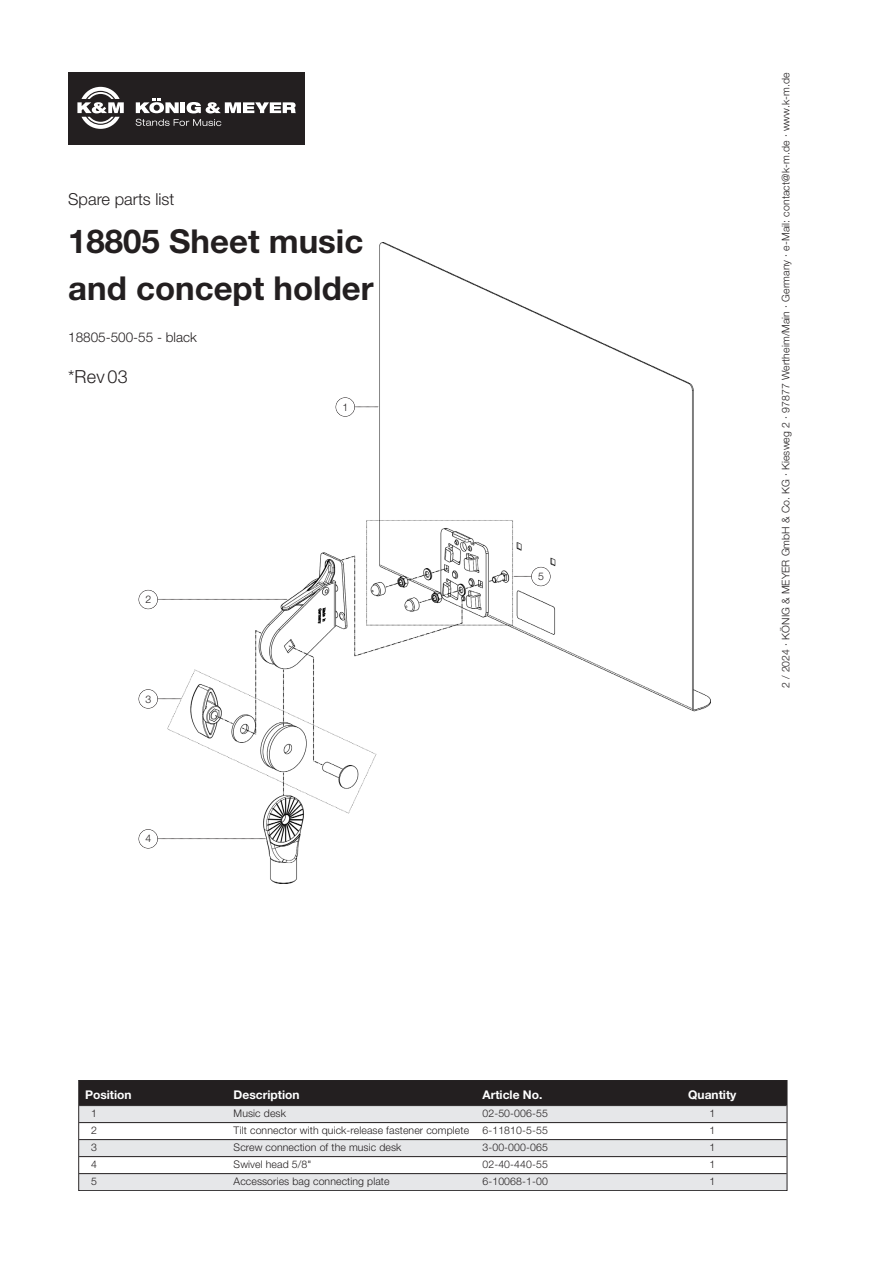
<style>
.page{position:relative;width:893px;height:1263px;background:#fff}
.page>*{position:absolute;margin:0;border:0;box-sizing:border-box;transform-origin:0 0}
.t1{font:700 33px/47.1px "Helvetica Neue";color:#231f20}
.t2{font:300 18px "Helvetica Neue";color:#231f20}
.t3{font:300 16.5px "Helvetica Neue";color:#231f20}
.t4{font:300 13.5px "Helvetica Neue";color:#231f20}
.t5{font:700 12px "Helvetica Neue";color:#fff}
.t6{font:300 10.5px "Helvetica Neue";letter-spacing:.01em;color:#231f20}
</style>
<div class="page">
<img style="left:167px;top:242px;width:543px;height:641px">
<div style="left:79px;top:1080px;width:148px;height:26px;background:#231f20"></div>
<div style="left:227px;top:1080px;width:249px;height:26px;background:#231f20"></div>
<div style="left:476px;top:1080px;width:162px;height:26px;background:#231f20"></div>
<div style="left:638px;top:1080px;width:149px;height:26px;background:#231f20"></div>
<div style="left:79px;top:1106px;width:148px;height:17px;background:#e6e7e9"></div>
<div style="left:227px;top:1106px;width:249px;height:17px;background:#e6e7e9"></div>
<div style="left:476px;top:1106px;width:162px;height:17px;background:#e6e7e9"></div>
<div style="left:638px;top:1106px;width:149px;height:17px;background:#e6e7e9"></div>
<div style="left:79px;top:1140px;width:148px;height:17px;background:#e6e7e9"></div>
<div style="left:227px;top:1140px;width:249px;height:17px;background:#e6e7e9"></div>
<div style="left:476px;top:1140px;width:162px;height:17px;background:#e6e7e9"></div>
<div style="left:638px;top:1140px;width:149px;height:17px;background:#e6e7e9"></div>
<div style="left:79px;top:1174px;width:148px;height:17px;background:#e6e7e9"></div>
<div style="left:227px;top:1174px;width:249px;height:17px;background:#e6e7e9"></div>
<div style="left:476px;top:1174px;width:162px;height:17px;background:#e6e7e9"></div>
<div style="left:638px;top:1174px;width:149px;height:17px;background:#e6e7e9"></div>
<div style="left:79px;top:1080px;width:708px;height:111px;border:1px solid #282526"></div>
<hr style="left:79px;top:1105px;width:707px;height:1px;background:#231f20">
<hr style="left:79px;top:1122px;width:707px;height:1px;background:#231f20">
<hr style="left:79px;top:1139px;width:707px;height:1px;background:#231f20">
<hr style="left:79px;top:1156px;width:707px;height:1px;background:#231f20">
<hr style="left:79px;top:1173px;width:707px;height:1px;background:#231f20">
<div style="left:68px;top:72px;width:236px;height:73px;background:#231f20"></div>
<svg style="left:136px;top:119px;width:85px;height:7px"></svg>
<hr style="left:181px;top:102px;width:4px;height:11px;background:#fff">
<svg style="left:186px;top:102px;width:110px;height:11px"></svg>
<svg style="left:136px;top:99px;width:43px;height:14px"></svg>
<svg style="left:77px;top:87px;width:47px;height:42px"></svg>
<svg style="left:355px;top:407px;width:24px;height:1px"></svg>
<div style="left:336px;top:398px;width:19px;height:19px;background:#fff;border-radius:50%"></div>
<div style="left:335px;top:397px;width:20px;height:20px;border:1px solid #231f20;border-radius:50%"></div>
<svg style="left:158px;top:699px;width:24px;height:1px"></svg>
<div style="left:138px;top:689px;width:20px;height:20px;border:1px solid #231f20;border-radius:50%"></div>
<svg style="left:158px;top:838px;width:109px;height:1px"></svg>
<div style="left:138px;top:829px;width:20px;height:20px;border:1px solid #231f20;border-radius:50%"></div>
<svg style="left:158px;top:599px;width:130px;height:1px"></svg>
<div style="left:138px;top:590px;width:20px;height:19px;border:1px solid #231f20;border-radius:50%"></div>
<svg style="left:513px;top:576px;width:18px;height:1px"></svg>
<div style="left:531px;top:567px;width:19px;height:19px;background:#fff;border-radius:50%"></div>
<div style="left:531px;top:567px;width:19px;height:19px;border:1px solid #231f20;border-radius:50%"></div>
<h3 class="t3" style="left:68px;top:193px;width:108px">Spare parts list</h3>
<h1 class="t1" style="left:68px;top:218px;width:307px">18805 Sheet music and concept holder</h1>
<p class="t4" style="left:68px;top:332px;width:130px">18805-500-55 - black</p>
<h2 class="t2" style="left:68px;top:370px;width:61px">*Rev 03</h2>
<p class="t6" style="left:145px;top:596px;width:7px">2</p>
<p class="t6" style="left:145px;top:695px;width:7px">3</p>
<p class="t6" style="left:145px;top:835px;width:7px">4</p>
<p class="t6" style="left:342px;top:403px;width:7px">1</p>
<p class="t6" style="left:538px;top:573px;width:7px">5</p>
<p class="t6" style="left:782px;top:688px;width:617px;rotate:-90deg">2 / 2024 · KÖNIG &amp; MEYER GmbH &amp; Co. KG · Kiesweg 2 · 97877 Wertheim/Main · Germany · e-Mail: contact@k-m.de · www.k-m.de</p>
<p class="t5" style="left:85px;top:1088px;width:48px">Position</p>
<p class="t5" style="left:233px;top:1088px;width:67px">Description</p>
<p class="t5" style="left:482px;top:1088px;width:61px">Article No.</p>
<p class="t5" style="left:688px;top:1088px;width:50px">Quantity</p>
<p class="t6" style="left:91px;top:1109px;width:7px">1</p>
<p class="t6" style="left:233px;top:1109px;width:54px">Music desk</p>
<p class="t6" style="left:482px;top:1109px;width:67px">02-50-006-55</p>
<p class="t6" style="left:709px;top:1109px;width:7px">1</p>
<p class="t6" style="left:91px;top:1126px;width:7px">2</p>
<p class="t6" style="left:233px;top:1126px;width:237px">Tilt connector with quick-release fastener complete</p>
<p class="t6" style="left:482px;top:1126px;width:67px">6-11810-5-55</p>
<p class="t6" style="left:709px;top:1126px;width:7px">1</p>
<p class="t6" style="left:91px;top:1143px;width:7px">3</p>
<p class="t6" style="left:233px;top:1143px;width:169px">Screw connection of the music desk</p>
<p class="t6" style="left:482px;top:1143px;width:67px">3-00-000-065</p>
<p class="t6" style="left:709px;top:1143px;width:7px">1</p>
<p class="t6" style="left:91px;top:1160px;width:7px">4</p>
<p class="t6" style="left:233px;top:1160px;width:79px">Swivel head 5/8"</p>
<p class="t6" style="left:482px;top:1160px;width:67px">02-40-440-55</p>
<p class="t6" style="left:709px;top:1160px;width:7px">1</p>
<p class="t6" style="left:91px;top:1177px;width:7px">5</p>
<p class="t6" style="left:233px;top:1177px;width:157px">Accessories bag connecting plate</p>
<p class="t6" style="left:482px;top:1177px;width:67px">6-10068-1-00</p>
<p class="t6" style="left:709px;top:1177px;width:7px">1</p>
</div>
